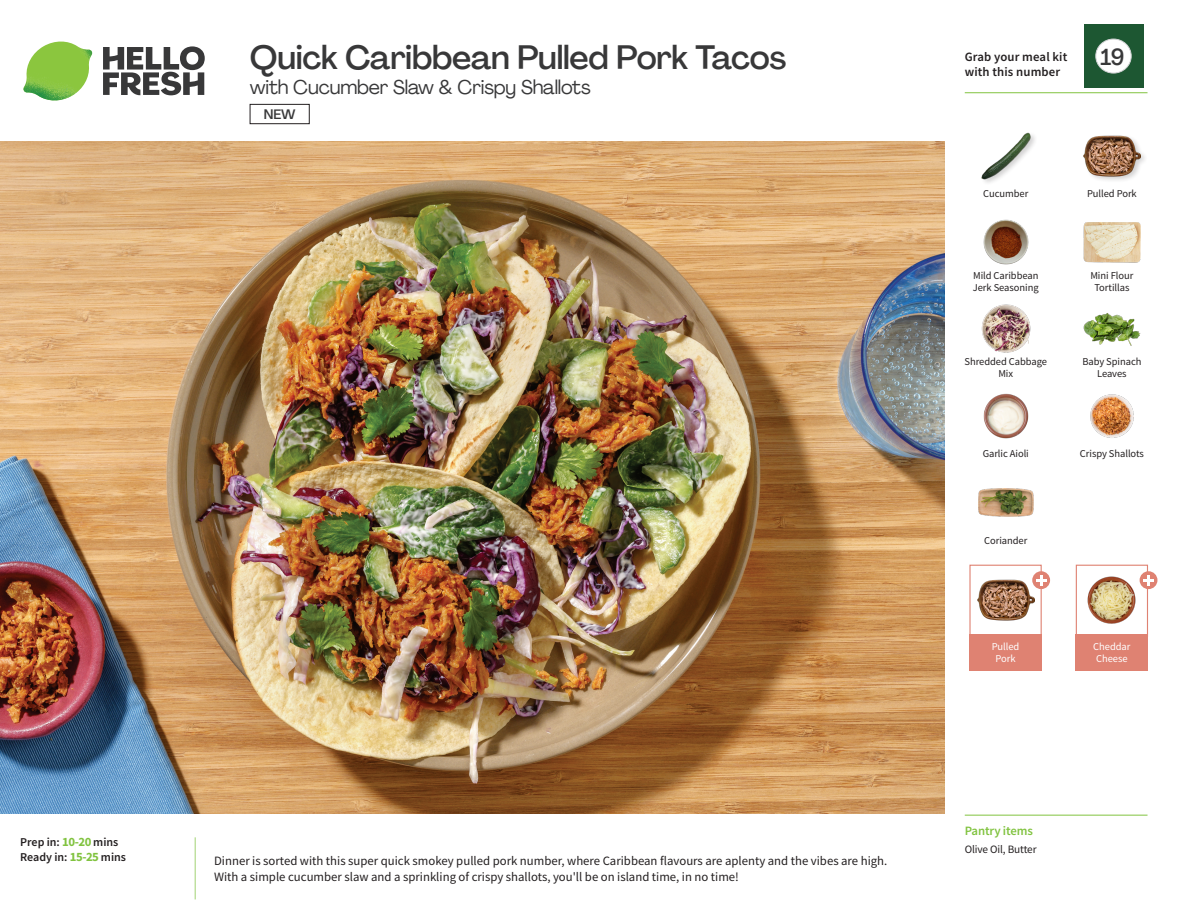
<style>
.page{position:relative;width:1188px;height:918px;background:#fff}
.page>*{position:absolute;margin:0;border:0;box-sizing:border-box;transform-origin:0 0}
._15_Titel_UK{font:500 33px "Agrandir";letter-spacing:-.01em;color:#383839}
._002_Label_Nr{font:500 22.8px "Agrandir";color:#383839;scale:.94 1}
._15_Titel_UK-2{font:19.5px "Agrandir";letter-spacing:-.01em;color:#383839}
.t1{font:500 13.5px "Agrandir";color:#383839}
.Step_6_Text_AU{font:12.75px/16.5px "Source Sans Pro";color:#231f20}
.t2{font:600 12.75px/15px "Source Sans Pro";letter-spacing:.01em;color:#231f20}
._04_Headers_Front{font:600 12.75px "Source Sans Pro";letter-spacing:-.01em;color:#81c340}
._04_Intro{font:600 12px "Source Sans Pro";color:#231f20}
._05_Pantry{font:11.25px "Source Sans Pro";letter-spacing:-.01em;color:#231f20}
._18_FRONT_ingredients{font:10.5px/12px "Source Sans Pro";letter-spacing:-.005em;color:#231f20;text-align:center}
._18_FRONT_ingredients-2{font:10.5px/12px "Source Sans Pro";letter-spacing:-.005em;color:#fff}
.s1{font-weight:700;font-size:12.75px;color:#81c340}
</style>
<div class="page">
<svg style="left:103px;top:46px;width:102px;height:49px"></svg>
<img style="left:23px;top:42px;width:69px;height:59px">
<img style="left:0;top:142px;width:945px;height:672px">
<div style="left:1076px;top:565px;width:72px;height:72px;border:1px solid #df8272"></div>
<div style="left:1076px;top:635px;width:72px;height:36px;background:#df8272"></div>
<div style="left:969px;top:635px;width:73px;height:36px;background:#df8272"></div>
<img style="left:1087px;top:576px;width:53px;height:48px">
<div style="left:969px;top:565px;width:73px;height:72px;border:1px solid #df8272"></div>
<img style="left:977px;top:579px;width:57px;height:42px">
<svg style="left:1032px;top:571px;width:18px;height:18px"></svg>
<svg style="left:1036px;top:575px;width:10px;height:10px"></svg>
<div style="left:1140px;top:571px;width:17px;height:18px;background:#df8272;border-radius:50%"></div>
<svg style="left:1143px;top:575px;width:11px;height:10px"></svg>
<div style="left:250px;top:104px;width:59px;height:20px;border:1px solid #231f20"></div>
<img style="left:1083px;top:313px;width:58px;height:33px">
<img style="left:1090px;top:394px;width:44px;height:44px">
<img style="left:983px;top:393px;width:46px;height:46px">
<img style="left:978px;top:488px;width:56px;height:29px">
<img style="left:981px;top:304px;width:50px;height:49px">
<img style="left:983px;top:219px;width:46px;height:46px">
<img style="left:1083px;top:222px;width:58px;height:41px">
<img style="left:981px;top:132px;width:53px;height:51px">
<div style="left:1082px;top:134px;width:66px;height:50px;background:#231f20;opacity:.2"></div>
<img style="left:1083px;top:134px;width:58px;height:50px">
<hr style="left:965px;top:815px;width:183px;height:1px;background:#81c340">
<hr style="left:965px;top:92px;width:183px;height:1px;background:#81c340">
<div style="left:1084px;top:24px;width:59px;height:64px;background:#1d5732"></div>
<div style="left:1096px;top:39px;width:35px;height:34px;background:#fff;border-radius:50%"></div>
<div style="left:1096px;top:39px;width:35px;height:34px;border:1px solid #d1d2d4;border-radius:50%"></div>
<p class="_04_Intro" style="left:20px;top:834px;width:100px">Prep in: <span class="s1">10-20</span> mins</p>
<p class="_04_Intro" style="left:20px;top:849px;width:107px">Ready in: <span class="s1">15-25</span> mins</p>
<p class="_15_Titel_UK" style="left:250px;top:37px;width:538px">Quick Caribbean Pulled Pork Tacos</p>
<p class="_15_Titel_UK-2" style="left:250px;top:75px;width:342px">with Cucumber Slaw &amp; Crispy Shallots</p>
<p class="t1" style="left:264px;top:106px;width:33px">NEW</p>
<p class="Step_6_Text_AU" style="left:214px;top:852px;width:675px">Dinner is sorted with this super quick smokey pulled pork number, where Caribbean flavours are aplenty and the vibes are high.<br>With a simple cucumber slaw and a sprinkling of crispy shallots, you'll be on island time, in no time!</p>
<p class="t2" style="left:965px;top:49px;width:104px">Grab your meal kit with this number</p>
<p class="_002_Label_Nr" style="left:1101px;top:43px;width:27px">19</p>
<p class="_18_FRONT_ingredients" style="left:983px;top:188px;width:47px">Cucumber</p>
<p class="_18_FRONT_ingredients" style="left:1087px;top:188px;width:51px">Pulled Pork</p>
<p class="_18_FRONT_ingredients" style="left:973px;top:269px;width:67px;text-align:left">Mild Caribbean<br>Jerk Seasoning</p>
<p class="_18_FRONT_ingredients" style="left:1090px;top:269px;width:45px">Mini Flour<br>Tortillas</p>
<p class="_18_FRONT_ingredients" style="left:965px;top:356px;width:84px">Shredded Cabbage<br>Mix</p>
<p class="_18_FRONT_ingredients" style="left:1082px;top:356px;width:61px">Baby Spinach<br>Leaves</p>
<p class="_18_FRONT_ingredients" style="left:983px;top:448px;width:48px">Garlic Aioli</p>
<p class="_18_FRONT_ingredients" style="left:1080px;top:448px;width:65px">Crispy Shallots</p>
<p class="_18_FRONT_ingredients" style="left:984px;top:534px;width:45px">Coriander</p>
<p class="_18_FRONT_ingredients-2" style="left:992px;top:641px;width:29px;text-align:center">Pulled<br>Pork</p>
<p class="_18_FRONT_ingredients-2" style="left:1093px;top:641px;width:39px">Cheddar<br>Cheese</p>
<p class="_04_Headers_Front" style="left:965px;top:822px;width:70px">Pantry items</p>
<p class="_05_Pantry" style="left:965px;top:842px;width:73px">Olive Oil, Butter</p>
</div>
